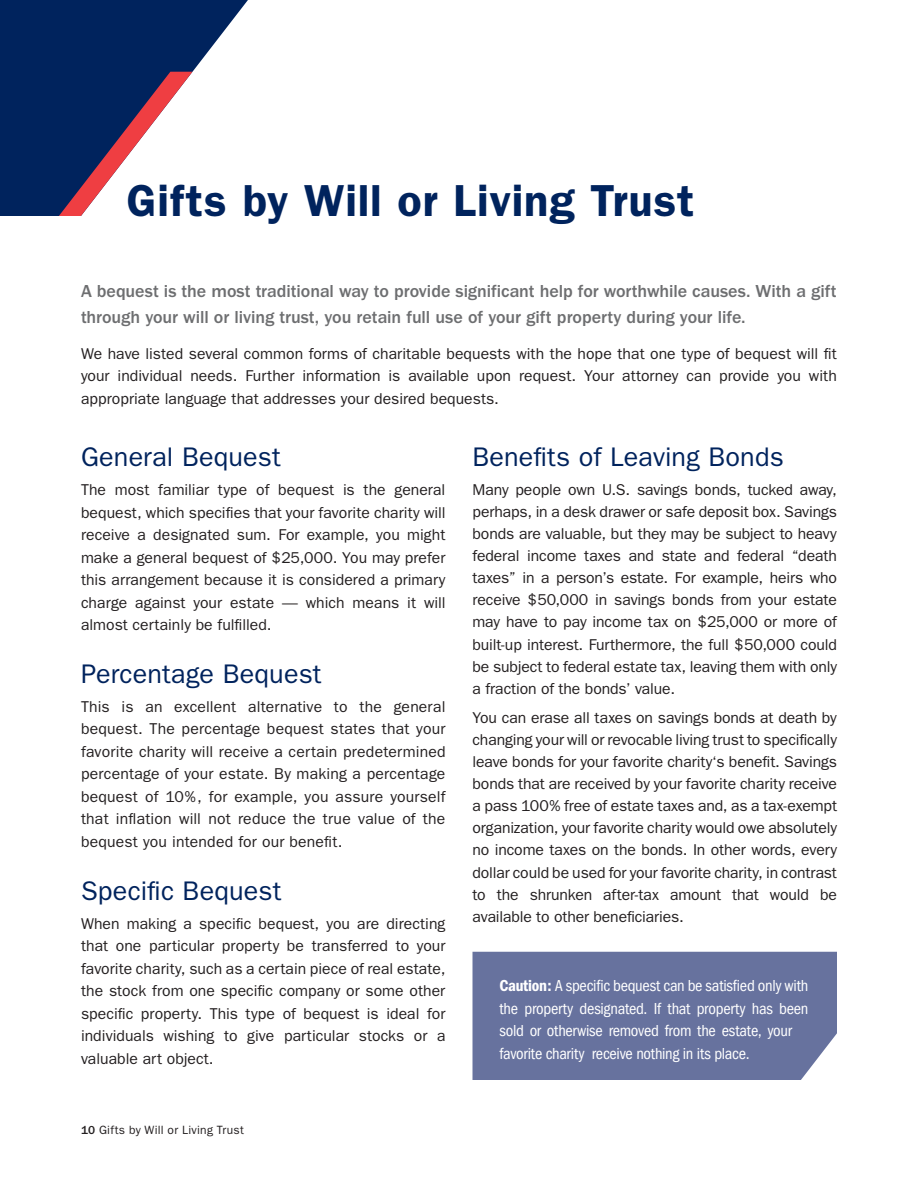
<style>
.page{position:relative;width:918px;height:1188px;background:#fff}
.page>*{position:absolute;margin:0;border:0;box-sizing:border-box;transform-origin:0 0}
.t1{font:600 45px "Franklin Gothic";letter-spacing:.015em;color:#00235d}
.t2{font:27px "Franklin Gothic";letter-spacing:.005em;color:#00235d}
.t3{font:500 18px/25.5px "Franklin Gothic";letter-spacing:-.005em;color:#6d6e70}
.t4{font:condensed 16.5px/22.5px "Franklin Gothic";letter-spacing:-.015em;color:#fff}
.t5{font:15.75px/22.5px "Franklin Gothic";color:#231f20;text-align:justify}
.t6{font:12px "Franklin Gothic";letter-spacing:.025em;color:#231f20}
.s1{font-weight:500}
.s2{font-weight:600}
</style>
<div class="page">
<svg style="left:0;top:0;width:248px;height:216px;fill:#00235d"></svg>
<svg style="left:59px;top:72px;width:133px;height:144px"></svg>
<div style="left:472px;top:952px;width:365px;height:128px;background:#67729e"></div>
<h1 class="t1" style="left:127px;top:185px;width:569px">Gifts by Will or Living Trust</h1>
<p class="t3" style="left:81px;top:280px;width:757px">A bequest is the most traditional way to provide significant help for worthwhile causes. With a gift through your will or living trust, you retain full use of your gift property during your life.</p>
<p class="t5" style="left:81px;top:343px;width:757px">We have listed several common forms of charitable bequests with the hope that one type of bequest will fit your individual needs. Further information is available upon request. Your attorney can provide you with appropriate language that addresses your desired bequests.</p>
<h2 class="t2" style="left:81px;top:447px;width:201px">General Bequest</h2>
<p class="t5" style="left:81px;top:480px;width:366px">The most familiar type of bequest is the general bequest, which specifies that your favorite charity will receive a designated sum. For example, you might make a general bequest of $25,000. You may prefer this arrangement because it is considered a primary charge against your estate — which means it will almost certainly be fulfilled.</p>
<h2 class="t2" style="left:81px;top:664px;width:242px">Percentage Bequest</h2>
<p class="t5" style="left:81px;top:697px;width:366px">This is an excellent alternative to the general bequest. The percentage bequest states that your favorite charity will receive a certain predetermined percentage of your estate. By making a percentage bequest of 10%, for example, you assure yourself that inflation will not reduce the true value of the bequest you intended for our benefit.</p>
<h2 class="t2" style="left:81px;top:881px;width:202px">Specific Bequest</h2>
<p class="t5" style="left:81px;top:914px;width:366px">When making a specific bequest, you are directing that one particular property be transferred to your favorite charity, such as a certain piece of real estate, the stock from one specific company or some other specific property. This type of bequest is ideal for individuals wishing to give particular stocks or a valuable art object.</p>
<p class="t6" style="left:81px;top:1126px;width:164px"><span class="s1">10</span> Gifts by Will or Living Trust</p>
<h2 class="t2" style="left:472px;top:447px;width:313px">Benefits of Leaving Bonds</h2>
<p class="t5" style="left:472px;top:479px;width:366px">Many people own U.S. savings bonds, tucked away, perhaps, in a desk drawer or safe deposit box. Savings bonds are valuable, but they may be subject to heavy federal income taxes and state and federal “death taxes” in a person’s estate. For example, heirs who receive $50,000 in savings bonds from your estate may have to pay income tax on $25,000 or more of built-up interest. Furthermore, the full $50,000 could be subject to federal estate tax, leaving them with only a fraction of the bonds’ value.</p>
<p class="t5" style="left:472px;top:707px;width:366px">You can erase all taxes on savings bonds at death by changing your will or revocable living trust to specifically leave bonds for your favorite charity‘s benefit. Savings bonds that are received by your favorite charity receive a pass 100% free of estate taxes and, as a tax-exempt organization, your favorite charity would owe absolutely no income taxes on the bonds. In other words, every dollar could be used for your favorite charity, in contrast to the shrunken after-tax amount that would be available to other beneficiaries.</p>
<p class="t4" style="left:500px;top:976px;width:311px"><span class="s2">Caution:</span> A specific bequest can be satisfied only with the property designated. If that property has been sold or otherwise removed from the estate, your favorite charity receive nothing in its place.</p>
</div>
